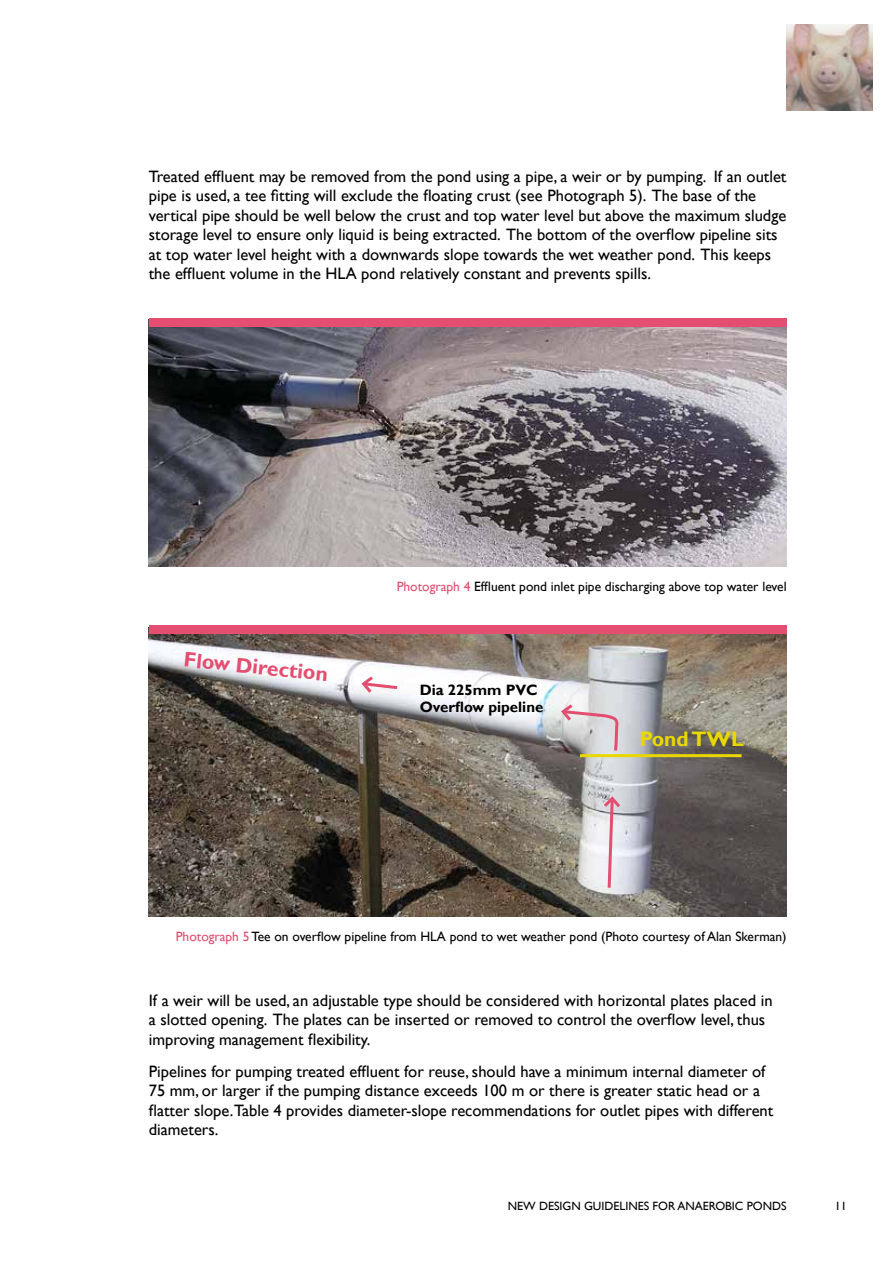
<style>
.page{position:relative;width:893px;height:1263px;background:#fff}
.page>*{position:absolute;margin:0;border:0;box-sizing:border-box;transform-origin:0 0}
.t1{font:700 21px "Gill Sans";color:#e44e70}
.t2{font:700 21px "Gill Sans";color:#e9d800}
.t3{font:16.5px/19.5px "Gill Sans";color:#000}
.t4{font:700 15px/17.2px "Gill Sans";color:#000}
.t5{font:13.5px "Gill Sans";color:#000}
.t6{font:12px "Gill Sans";color:#000}
.s1{color:#e44e70}
</style>
<div class="page">
<img style="left:786px;top:24px;width:86px;height:87px">
<img style="left:149px;top:326px;width:638px;height:241px">
<div style="left:149px;top:318px;width:638px;height:8px;background:#e44e70"></div>
<img style="left:149px;top:634px;width:638px;height:282px">
<div style="left:149px;top:625px;width:638px;height:9px;background:#e44e70"></div>
<svg style="left:601px;top:794px;width:22px;height:97px"></svg>
<svg style="left:359px;top:673px;width:41px;height:23px"></svg>
<svg style="left:559px;top:701px;width:61px;height:52px;background:#d0c3c7"></svg>
<hr style="left:580px;top:754px;width:162px;height:3px;background:#e9d800">
<p class="t3" style="left:149px;top:166px;width:639px">Treated effluent may be removed from the pond using a pipe, a weir or by pumping. If an outlet pipe is used, a tee fitting will exclude the floating crust (see Photograph 5). The base of the vertical pipe should be well below the crust and top water level but above the maximum sludge storage level to ensure only liquid is being extracted. The bottom of the overflow pipeline sits at top water level height with a downwards slope towards the wet weather pond. This keeps the effluent volume in the HLA pond relatively constant and prevents spills.</p>
<p class="t1" style="left:185px;top:646px;width:146px;rotate:6deg">Flow Direction</p>
<p class="t5" style="left:397px;top:579px;width:391px"><span class="s1">Photograph 4</span> Effluent pond inlet pipe discharging above top water level</p>
<p class="t4" style="left:420px;top:682px;width:125px">Dia 225mm PVC<br>Overflow pipeline</p>
<p class="t2" style="left:639px;top:726px;width:106px">Pond TWL</p>
<p class="t5" style="left:176px;top:928px;width:612px"><span class="s1">Photograph 5</span> Tee on overflow pipeline from HLA pond to wet weather pond (Photo courtesy of Alan Skerman)</p>
<p class="t3" style="left:149px;top:990px;width:625px">If a weir will be used, an adjustable type should be considered with horizontal plates placed in a slotted opening. The plates can be inserted or removed to control the overflow level, thus improving management flexibility.</p>
<p class="t3" style="left:149px;top:1062px;width:626px">Pipelines for pumping treated effluent for reuse, should have a minimum internal diameter of 75 mm, or larger if the pumping distance exceeds 100 m or there is greater static head or a flatter slope.Table 4 provides diameter-slope recommendations for outlet pipes with different diameters.</p>
<p class="t6" style="left:508px;top:1199px;width:280px">NEW DESIGN GUIDELINES FOR ANAEROBIC PONDS</p>
<p class="t6" style="left:835px;top:1199px;width:13px">11</p>
</div>
